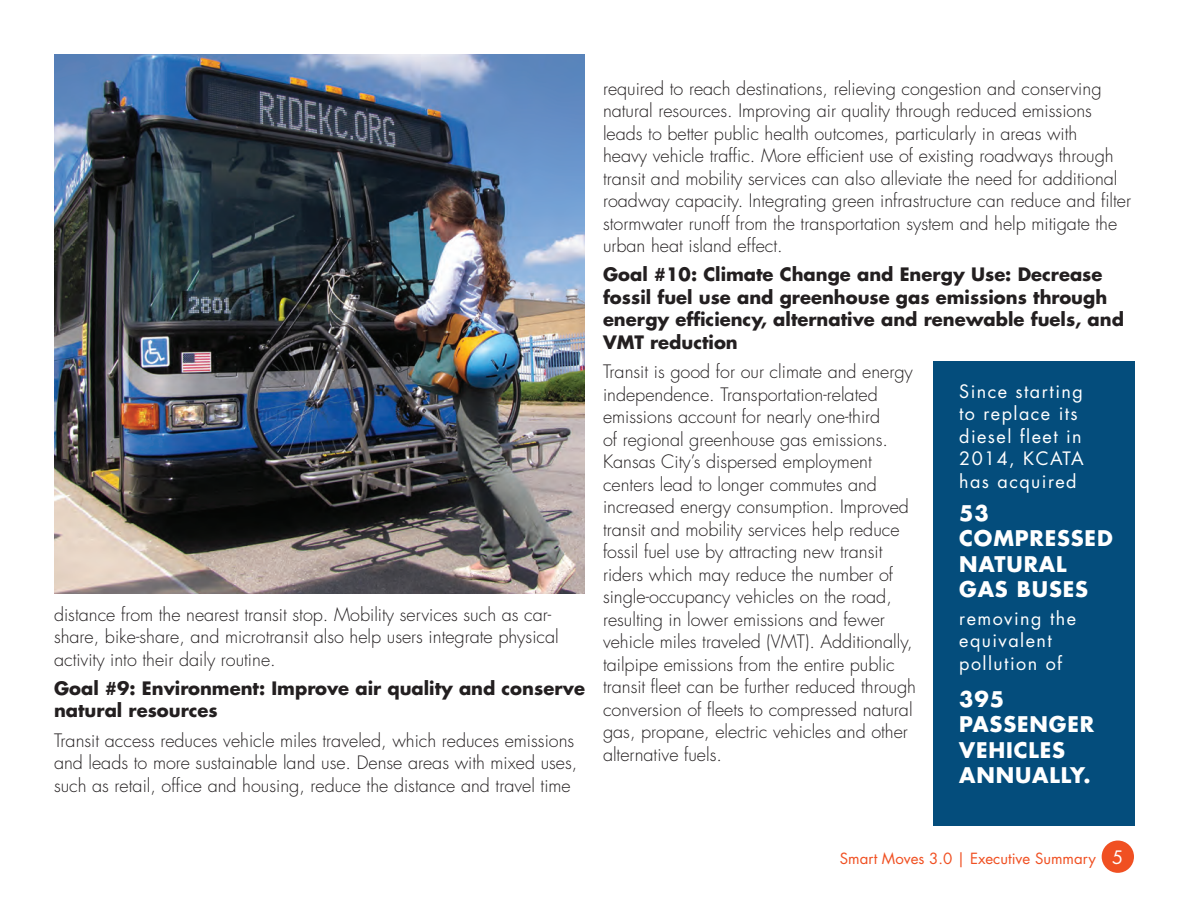
<style>
.page{position:relative;width:1188px;height:918px;background:#fff}
.page>*{position:absolute;margin:0;border:0;box-sizing:border-box;transform-origin:0 0}
.t1{font:700 21px/25.5px "Futura";letter-spacing:.04em;color:#fff}
.t2{font:300 18px/22.5px "Futura";color:#231f20}
.t3{font:700 18px/22.5px "Futura";color:#231f20}
.t4{font:18px/22.5px "Futura";letter-spacing:.08em;color:#fff}
.t5{font:15px "Futura";color:#f05022}
.s1{font-size:18px;color:#fff}
</style>
<div class="page">
<div style="left:1102px;top:841px;width:32px;height:32px;background:#f05022;border-radius:50%"></div>
<div style="left:933px;top:361px;width:202px;height:465px;background:#044d7c"></div>
<img style="left:54px;top:54px;width:531px;height:539px">
<p class="t2" style="left:54px;top:603px;width:506px">distance from the nearest transit stop. Mobility services such as car&shy;share, bike-share, and microtransit also help users integrate physical activity into their daily routine.</p>
<p class="t3" style="left:54px;top:677px;width:533px">Goal #9: Environment: Improve air quality and conserve natural resources</p>
<p class="t2" style="left:54px;top:729px;width:525px">Transit access reduces vehicle miles traveled, which reduces emissions and leads to more sustainable land use. Dense areas with mixed uses, such as retail, office and housing, reduce the distance and travel time</p>
<p class="t2" style="left:603px;top:77px;width:530px">required to reach destinations, relieving congestion and conserving natural resources. Improving air quality through reduced emissions leads to better public health outcomes, particularly in areas with<br>heavy vehicle traffic. More efficient use of existing roadways through transit and mobility services can also alleviate the need for additional roadway capacity. Integrating green infrastructure can reduce and filter stormwater runoff from the transportation system and help mitigate the urban heat island effect.</p>
<p class="t3" style="left:603px;top:263px;width:523px">Goal #10: Climate Change and Energy Use: Decrease fossil fuel use and greenhouse gas emissions through energy efficiency, alternative and renewable fuels, and VMT reduction</p>
<p class="t2" style="left:603px;top:361px;width:315px">Transit is good for our climate and energy independence. Transportation-related emissions account for nearly one-third<br>of regional greenhouse gas emissions.<br>Kansas City’s dispersed employment centers lead to longer commutes and increased energy consumption. Improved transit and mobility services help reduce fossil fuel use by attracting new transit riders which may reduce the number of single-occupancy vehicles on the road, resulting in lower emissions and fewer vehicle miles traveled (VMT). Additionally, tailpipe emissions from the entire public transit fleet can be further reduced through conversion of fleets to compressed natural gas, propane, electric vehicles and other alternative fuels.</p>
<p class="t4" style="left:959px;top:380px;width:126px">Since starting to replace its diesel fleet in<br>2014, KCATA has acquired</p>
<p class="t1" style="left:959px;top:500px;width:155px">53<br>COMPRESSED<br>NATURAL<br>GAS BUSES</p>
<p class="t4" style="left:959px;top:607px;width:118px">removing the equivalent pollution of</p>
<p class="t1" style="left:959px;top:686px;width:136px">395<br>PASSENGER<br>VEHICLES<br>ANNUALLY.</p>
<p class="t5" style="left:840px;top:849px;width:285px">Smart Moves 3.0 | Executive Summary <span class="s1">5</span></p>
</div>
